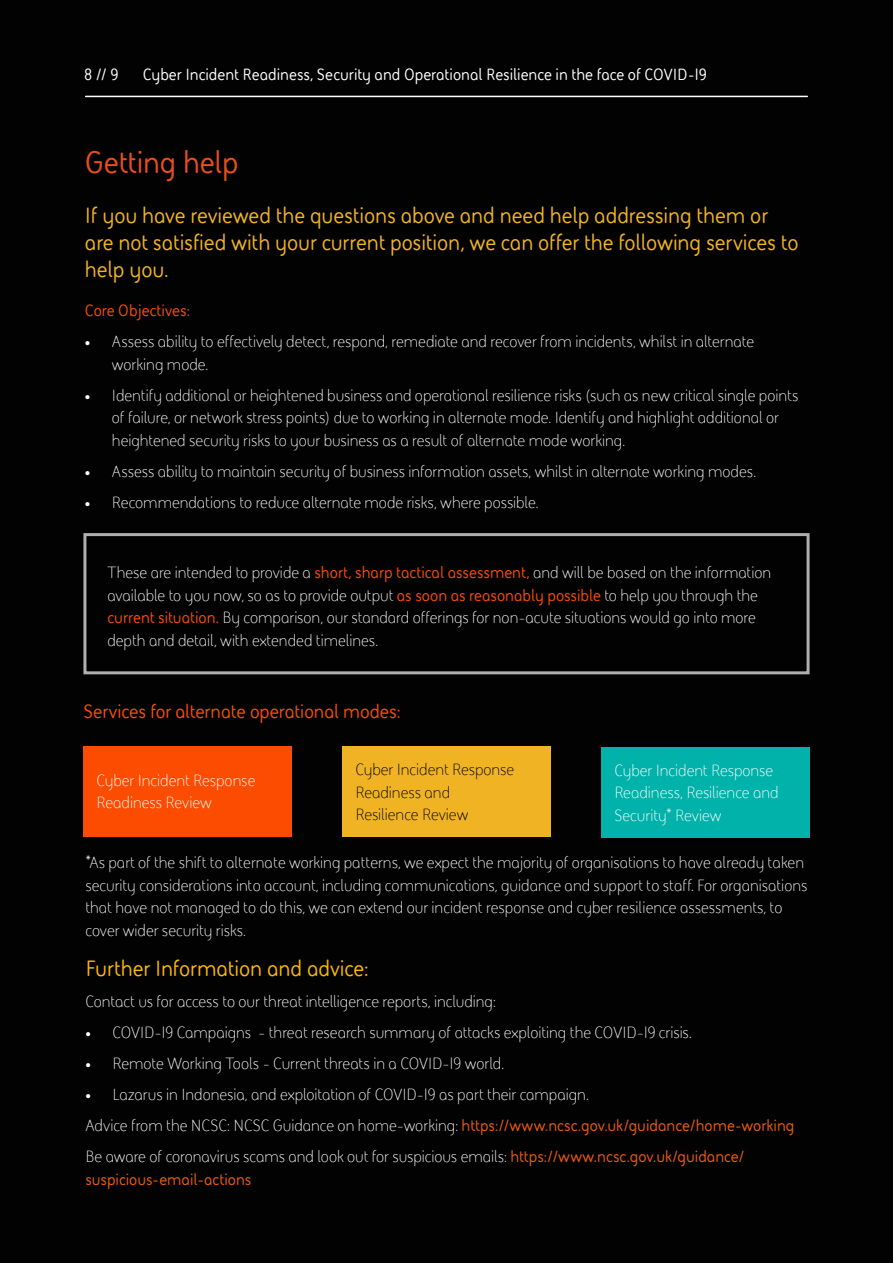
<style>
.page{position:relative;width:893px;height:1263px;background:#fff}
.page>*{position:absolute;margin:0;border:0;box-sizing:border-box;transform-origin:0 0}
.t1{font:700 31.5px "BAE Systems";letter-spacing:-.01em;color:#e94f1b}
.t2{font:700 22.5px/27px "BAE Systems";letter-spacing:-.005em;color:#f0b323}
.t3{font:700 22.5px "BAE Systems";letter-spacing:-.005em;color:#fbb800}
.t4{font:700 19.5px "BAE Systems";letter-spacing:-.005em;color:#fc4c02}
.t5{font:16.5px/22.5px "BAE Systems";color:#fff}
.t6{font:700 16.5px "BAE Systems";color:#fff}
.t7{font:16.5px/22.5px "BAE Systems";color:#020203}
.t8{font:700 16.5px "BAE Systems";letter-spacing:-.005em;color:#ea5b0c}
.t9{font:700 16.5px "BAE Systems";color:#fc4c02}
.s1{font-weight:700;color:#fc4c02}
.s2{font-weight:700;color:#ea5b0c}
</style>
<div class="page">
<div style="left:0;top:0;width:892px;height:1263px;background:#020203"></div>
<div style="left:83px;top:747px;width:209px;height:90px;background:#fc4c02"></div>
<div style="left:342px;top:747px;width:209px;height:90px;background:#f0b323"></div>
<div style="left:601px;top:747px;width:208px;height:90px;background:#00b2a9"></div>
<hr style="left:86px;top:96px;width:721px;height:1px;background:#fff">
<p class="t6" style="left:84px;top:63px;width:36px">8 // 9</p>
<p class="t6" style="left:143px;top:63px;width:566px">Cyber Incident Readiness, Security and Operational Resilience in the face of COVID-19</p>
<h1 class="t1" style="left:85px;top:141px;width:155px">Getting help</h1>
<h2 class="t2" style="left:85px;top:201px;width:715px">If you have reviewed the questions above and need help addressing them or are not satisfied with your current position, we can offer the following services to help you.</h2>
<p class="t9" style="left:85px;top:300px;width:107px">Core Objectives:</p>
<p class="t5" style="left:112px;top:330px;width:644px;text-indent:-27px">• Assess ability to effectively detect, respond, remediate and recover from incidents, whilst in alternate working mode.</p>
<p class="t5" style="left:112px;top:384px;width:688px;text-indent:-27px">• Identify additional or heightened business and operational resilience risks (such as new critical single points of failure, or network stress points) due to working in alternate mode. Identify and highlight additional or heightened security risks to your business as a result of alternate mode working.</p>
<p class="t5" style="left:85px;top:460px;width:673px">• Assess ability to maintain security of business information assets, whilst in alternate working modes.</p>
<p class="t5" style="left:85px;top:491px;width:455px">• Recommendations to reduce alternate mode risks, where possible.</p>
<p class="t5" style="left:108px;top:561px;width:665px">These are intended to provide a <span class="s1">short, sharp tactical assessment,</span> and will be based on the information available to you now, so as to provide output <span class="s1">as soon as reasonably possible</span> to help you through the <span class="s1">current situation.</span> By comparison, our standard offerings for non-acute situations would go into more depth and detail, with extended timelines.</p>
<p class="t4" style="left:83px;top:698px;width:319px">Services for alternate operational modes:</p>
<p class="t5" style="left:96px;top:768px;width:160px">Cyber Incident Response<br>Readiness Review</p>
<p class="t7" style="left:355px;top:758px;width:160px">Cyber Incident Response<br>Readiness and<br>Resilience Review</p>
<p class="t5" style="left:614px;top:759px;width:166px">Cyber Incident Response<br>Readiness, Resilience and<br>Security* Review</p>
<p class="t5" style="left:85px;top:851px;width:724px">*As part of the shift to alternate working patterns, we expect the majority of organisations to have already taken security considerations into account, including communications, guidance and support to staff. For organisations that have not managed to do this, we can extend our incident response and cyber resilience assessments, to cover wider security risks.</p>
<h2 class="t3" style="left:85px;top:953px;width:285px">Further Information and advice:</h2>
<p class="t5" style="left:85px;top:990px;width:412px">Contact us for access to our threat intelligence reports, including:</p>
<p class="t5" style="left:85px;top:1021px;width:608px">• COVID-19 Campaigns - threat research summary of attacks exploiting the COVID-19 crisis.</p>
<p class="t5" style="left:85px;top:1052px;width:420px">• Remote Working Tools - Current threats in a COVID-19 world.</p>
<p class="t5" style="left:85px;top:1078px;width:710px;line-height:31px">• Lazarus in Indonesia, and exploitation of COVID-19 as part their campaign.<br>Advice from the NCSC: NCSC Guidance on home-working: <span class="s2">https://www.ncsc.gov.uk/guidance/home-working<br></span>Be aware of coronavirus scams and look out for suspicious emails: <span class="s2">https://www.ncsc.gov.uk/guidance/</span></p>
<p class="t8" style="left:85px;top:1168px;width:167px">suspicious-email-actions</p>
</div>
